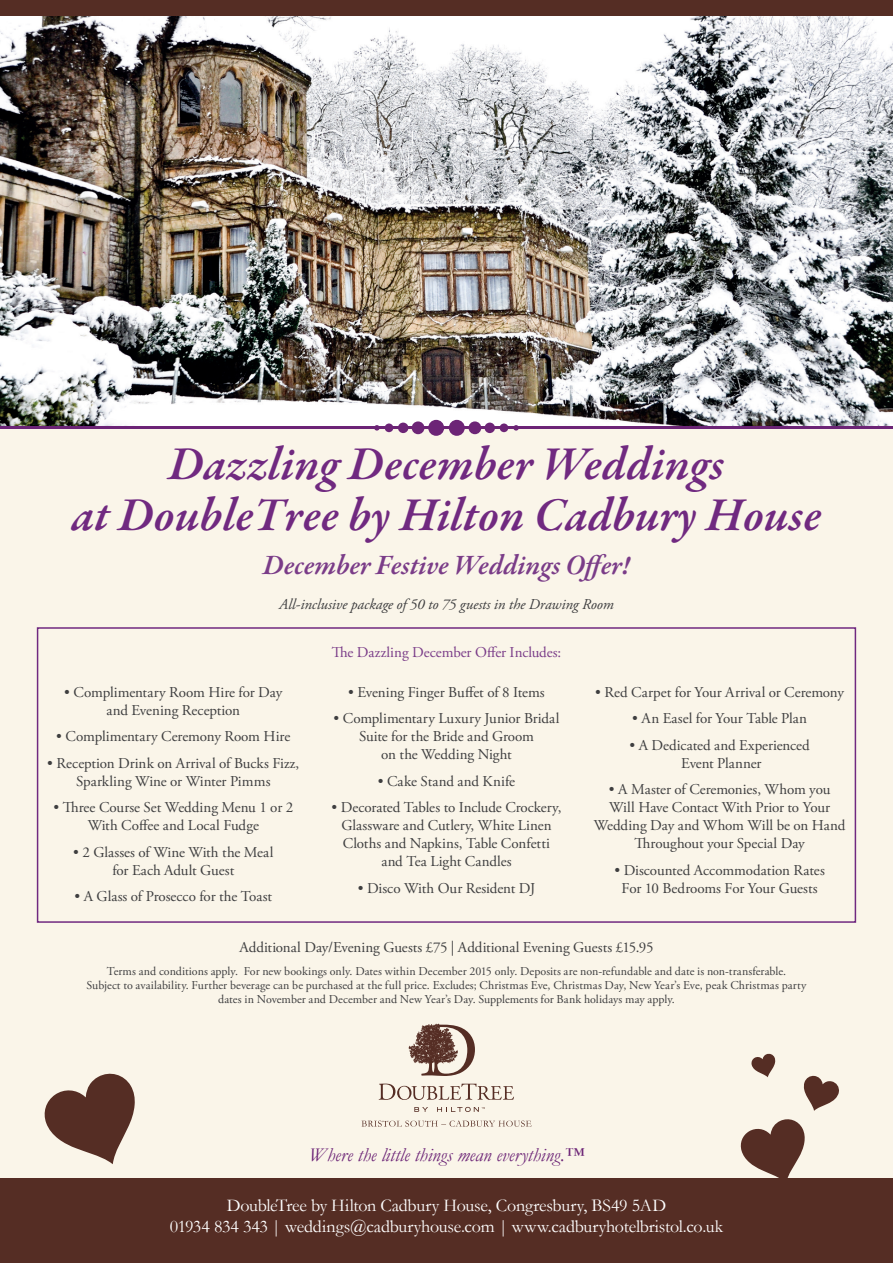
<style>
.page{position:relative;width:893px;height:1263px;background:#faf5e9}
.page>*{position:absolute;margin:0;border:0;box-sizing:border-box;transform-origin:0 0}
.t1{font:italic 600 48px/51px "Garamond Premr Pro";color:#702980;text-align:center}
.t2{font:italic 600 28.5px "Garamond Premr Pro";letter-spacing:-.005em;color:#7a3c88}
.t3{font:italic 19.5px "Garamond";color:#6c2476}
.t4{font:18px "Garamond";letter-spacing:-.015em;color:#fff}
.t5{font:15px/18px "Adobe Garamond Pro";letter-spacing:-.005em;color:#3e3e3f;text-align:center}
.t6{font:italic 15px "Adobe Garamond Pro";letter-spacing:-.005em;color:#3e3e3f}
.t7{font:15px "Adobe Garamond Pro";color:#7a3c88}
.t8{font:12px/14.4px "Adobe Garamond Pro";letter-spacing:.005em;color:#3e3e3f;text-align:center}
</style>
<div class="page">
<img style="left:0;top:16px;width:893px;height:411px">
<svg style="left:408px;top:1023px;width:67px;height:53px"></svg>
<svg style="left:379px;top:1083px;width:135px;height:17px"></svg>
<svg style="left:414px;top:1107px;width:14px;height:5px"></svg>
<svg style="left:437px;top:1107px;width:48px;height:5px"></svg>
<svg style="left:361px;top:1120px;width:170px;height:7px"></svg>
<div style="left:0;top:1179px;width:893px;height:84px;background:#552d24"></div>
<div style="left:0;top:0;width:893px;height:16px;background:#552d24"></div>
<div style="left:449px;top:420px;width:16px;height:16px;background:#6c2476;border-radius:50%"></div>
<div style="left:468px;top:421px;width:13px;height:13px;background:#6c2476;border-radius:50%"></div>
<div style="left:485px;top:423px;width:10px;height:10px;background:#6c2476;border-radius:50%"></div>
<div style="left:500px;top:423px;width:8px;height:9px;background:#6c2476;border-radius:50%"></div>
<svg style="left:513px;top:425px;width:6px;height:6px"></svg>
<div style="left:428px;top:420px;width:16px;height:16px;background:#6c2476;border-radius:50%"></div>
<div style="left:412px;top:421px;width:12px;height:13px;background:#6c2476;border-radius:50%"></div>
<div style="left:398px;top:423px;width:10px;height:10px;background:#6c2476;border-radius:50%"></div>
<div style="left:385px;top:423px;width:8px;height:9px;background:#6c2476;border-radius:50%"></div>
<svg style="left:374px;top:425px;width:6px;height:6px"></svg>
<hr style="left:0;top:427px;width:893px;height:2px;background:#6c2476">
<svg style="left:739px;top:1119px;width:66px;height:60px"></svg>
<svg style="left:804px;top:1075px;width:35px;height:36px"></svg>
<svg style="left:751px;top:1053px;width:24px;height:24px"></svg>
<svg style="left:44px;top:1073px;width:91px;height:91px"></svg>
<div style="left:37px;top:627px;width:819px;height:296px;border:2px solid #702980"></div>
<p class="t1" style="left:72px;top:442px;width:751px">Dazzling December Weddings<br>at DoubleTree by Hilton Cadbury House</p>
<p class="t2" style="left:263px;top:548px;width:369px">December Festive Weddings Offer!</p>
<p class="t6" style="left:279px;top:595px;width:336px">All-inclusive package of 50 to 75 guests in the Drawing Room</p>
<p class="t7" style="left:332px;top:643px;width:231px">The Dazzling December Offer Includes:</p>
<p class="t5" style="left:64px;top:684px;width:220px">• Complimentary Room Hire for Day and Evening Reception</p>
<p class="t5" style="left:56px;top:728px;width:236px">• Complimentary Ceremony Room Hire</p>
<p class="t5" style="left:47px;top:755px;width:253px">• Reception Drink on Arrival of Bucks Fizz,<br>Sparkling Wine or Winter Pimms</p>
<p class="t5" style="left:53px;top:799px;width:241px">• Three Course Set Wedding Menu 1 or 2<br>With Coffee and Local Fudge</p>
<p class="t5" style="left:73px;top:844px;width:202px">• 2 Glasses of Wine With the Meal for Each Adult Guest</p>
<p class="t5" style="left:75px;top:888px;width:199px">• A Glass of Prosecco for the Toast</p>
<p class="t5" style="left:348px;top:684px;width:198px">• Evening Finger Buffet of 8 Items</p>
<p class="t5" style="left:334px;top:710px;width:227px">• Complimentary Luxury Junior Bridal<br>Suite for the Bride and Groom<br>on the Wedding Night</p>
<p class="t5" style="left:378px;top:773px;width:139px">• Cake Stand and Knife</p>
<p class="t5" style="left:332px;top:799px;width:231px">• Decorated Tables to Include Crockery, Glassware and Cutlery, White Linen Cloths and Napkins, Table Confetti and Tea Light Candles</p>
<p class="t5" style="left:358px;top:880px;width:179px">• Disco With Our Resident DJ</p>
<p class="t5" style="left:595px;top:684px;width:250px">• Red Carpet for Your Arrival or Ceremony</p>
<p class="t5" style="left:632px;top:710px;width:176px">• An Easel for Your Table Plan</p>
<p class="t5" style="left:629px;top:737px;width:182px">• A Dedicated and Experienced<br>Event Planner</p>
<p class="t5" style="left:594px;top:781px;width:253px">• A Master of Ceremonies, Whom you<br>Will Have Contact With Prior to Your<br>Wedding Day and Whom Will be on Hand<br>Throughout your Special Day</p>
<p class="t5" style="left:614px;top:862px;width:212px">• Discounted Accommodation Rates<br>For 10 Bedrooms For Your Guests</p>
<p class="t5" style="left:239px;top:938px;width:416px">Additional Day/Evening Guests £75 | Additional Evening Guests £15.95</p>
<p class="t8" style="left:86px;top:964px;width:722px">Terms and conditions apply. For new bookings only. Dates within December 2015 only. Deposits are non-refundable and date is non-transferable.<br>Subject to availability. Further beverage can be purchased at the full price. Excludes; Christmas Eve, Christmas Day, New Year’s Eve, peak Christmas party dates in November and December and New Year’s Day. Supplements for Bank holidays may apply.</p>
<p class="t3" style="left:309px;top:1143px;width:276px">Where the little things mean everything.™</p>
<p class="t4" style="left:227px;top:1195px;width:441px">DoubleTree by Hilton Cadbury House, Congresbury, BS49 5AD</p>
<p class="t4" style="left:170px;top:1216px;width:555px">01934 834 343 | weddings@cadburyhouse.com | www.cadburyhotelbristol.co.uk</p>
</div>
